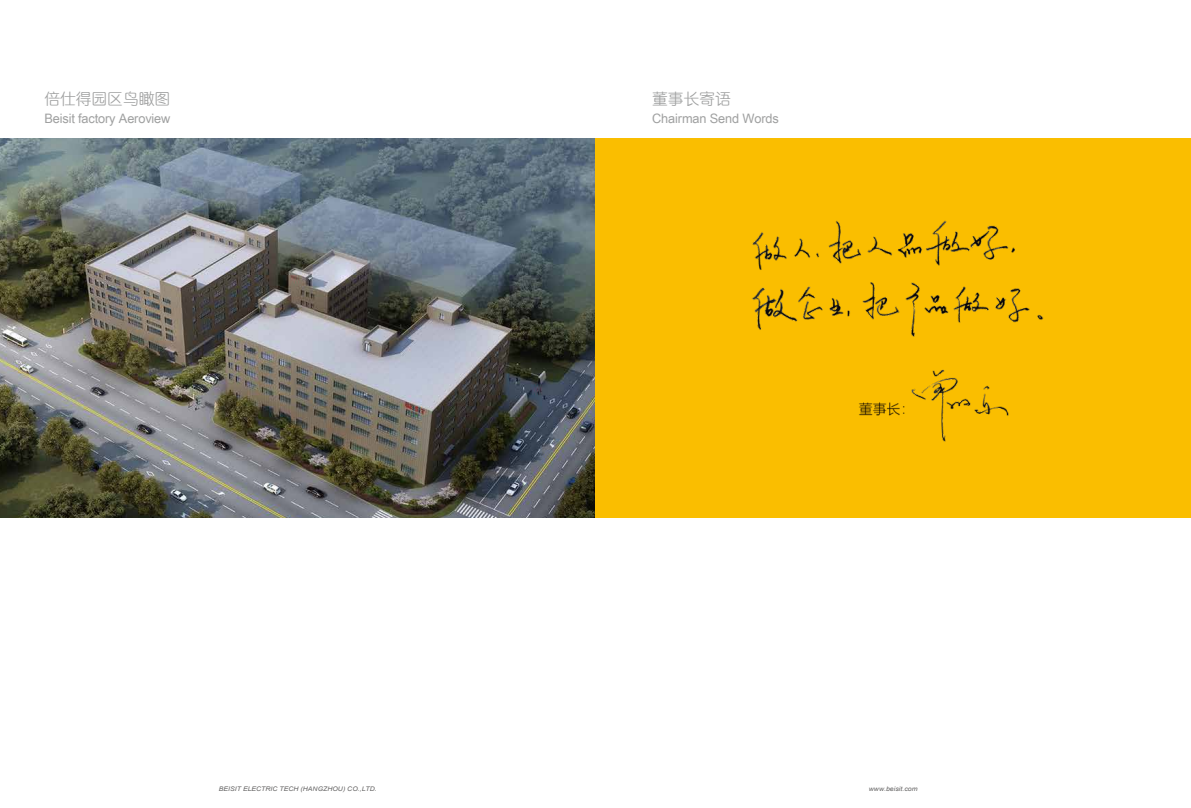
<style>
.page{position:relative;width:1191px;height:808px;background:#fff}
.page>*{position:absolute;margin:0;border:0;box-sizing:border-box;transform-origin:0 0}
.t1{font:16px "Tensentype Jia Li Xi Yuan J";letter-spacing:-.01em;color:#9fa0a0}
.t2{font:13px "Arial Narrow";letter-spacing:-.01em;color:#9fa0a0;scale:1.2 1}
.t3{font:italic 6.3px "Arial";color:#656464;scale:1.11 1}
</style>
<div class="page">
<img style="left:0;top:138px;width:595px;height:379px">
<div style="left:595px;top:138px;width:596px;height:379px;background:#fabe00"></div>
<img style="left:752px;top:220px;width:292px;height:222px">
<h1 class="t1" style="left:44px;top:88px;width:127px">倍仕得园区鸟瞰图</h1>
<h2 class="t2" style="left:44px;top:109px;width:106px">Beisit factory Aeroview</h2>
<h1 class="t1" style="left:652px;top:88px;width:80px">董事长寄语</h1>
<h2 class="t2" style="left:652px;top:109px;width:107px">Chairman Send Words</h2>
<p class="t3" style="left:219px;top:785px;width:144px">BEISIT ELECTRIC TECH (HANGZHOU) CO.,LTD.</p>
<p class="t3" style="left:869px;top:785px;width:45px">www.beisit.com</p>
</div>
